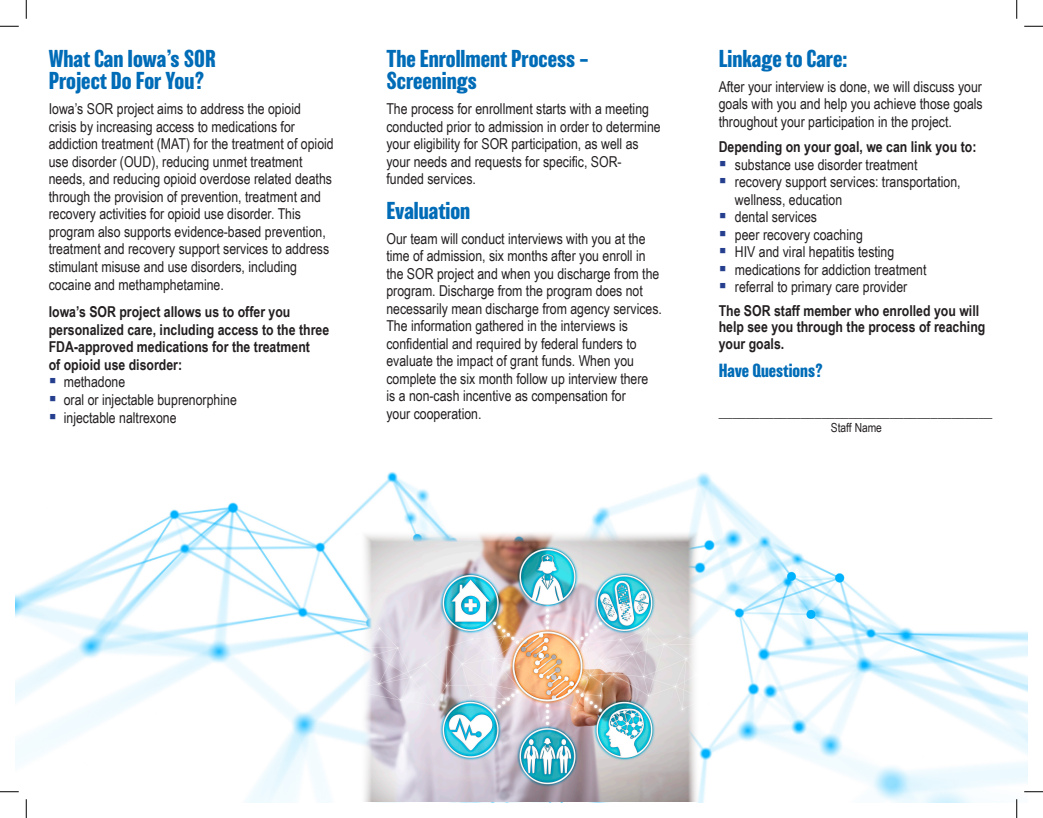
<style>
.page{position:relative;width:1043px;height:818px;background:#fff}
.page>*{position:absolute;margin:0;border:0;box-sizing:border-box;transform-origin:0 0}
.t1{font:700 22.5px/22.5px "Balboa";color:#006cb7}
.t2{font:700 17.5px "Balboa";color:#006cb7}
.t3{font:15px/17.5px "Arial Narrow";color:#231f20}
.t4{font:700 15px/17.5px "Arial Narrow";color:#231f20}
.t5{font:12.5px "Arial Narrow";color:#231f20}
.s1{color:#253f8e}
</style>
<div class="page">
<img style="left:15px;top:472px;width:1013px;height:330px">
<img style="left:361px;top:531px;width:338px;height:270px">
<svg style="left:0;top:25px;width:19px;height:2px"></svg>
<svg style="left:1024px;top:25px;width:18px;height:2px"></svg>
<svg style="left:0;top:790px;width:19px;height:2px"></svg>
<svg style="left:1024px;top:790px;width:18px;height:2px"></svg>
<svg style="left:25px;top:0;width:2px;height:19px"></svg>
<svg style="left:25px;top:799px;width:2px;height:19px"></svg>
<svg style="left:1016px;top:0;width:1px;height:19px"></svg>
<svg style="left:1015px;top:799px;width:2px;height:19px"></svg>
<p class="t1" style="left:49px;top:47px;width:168px">What Can Iowa’s SOR<br>Project Do For You?</p>
<p class="t3" style="left:49px;top:100px;width:286px">Iowa’s SOR project aims to address the opioid<br>crisis by increasing access to medications for addiction treatment (MAT) for the treatment of opioid use disorder (OUD), reducing unmet treatment needs, and reducing opioid overdose related deaths through the provision of prevention, treatment and recovery activities for opioid use disorder. This program also supports evidence-based prevention, treatment and recovery support services to address stimulant misuse and use disorders, including cocaine and methamphetamine.</p>
<p class="t4" style="left:49px;top:302px;width:282px">Iowa’s SOR project allows us to offer you personalized care, including access to the three FDA-approved medications for the treatment<br>of opioid use disorder:</p>
<p class="t3" style="left:49px;top:373px;width:78px"><span class="s1">▪</span> methadone</p>
<p class="t3" style="left:49px;top:390px;width:189px"><span class="s1">▪</span> oral or injectable buprenorphine</p>
<p class="t3" style="left:49px;top:408px;width:129px"><span class="s1">▪</span> injectable naltrexone</p>
<p class="t1" style="left:386px;top:47px;width:204px">The Enrollment Process –<br>Screenings</p>
<p class="t3" style="left:386px;top:100px;width:276px">The process for enrollment starts with a meeting conducted prior to admission in order to determine your eligibility for SOR participation, as well as your needs and requests for specific, SOR&shy;funded services.</p>
<p class="t1" style="left:386px;top:199px;width:85px">Evaluation</p>
<p class="t3" style="left:386px;top:229px;width:277px">Our team will conduct interviews with you at the time of admission, six months after you enroll in the SOR project and when you discharge from the program. Discharge from the program does not necessarily mean discharge from agency services.<br>The information gathered in the interviews is confidential and required by federal funders to evaluate the impact of grant funds. When you complete the six month follow up interview there<br>is a non-cash incentive as compensation for<br>your cooperation.</p>
<p class="t1" style="left:718px;top:47px;width:130px">Linkage to Care:</p>
<p class="t3" style="left:718px;top:77px;width:265px;text-align:justify">After your interview is done, we will discuss your goals with you and help you achieve those goals throughout your participation in the project.</p>
<p class="t4" style="left:718px;top:137px;width:259px">Depending on your goal, we can link you to:</p>
<p class="t3" style="left:718px;top:155px;width:200px"><span class="s1">▪</span> substance use disorder treatment</p>
<p class="t3" style="left:735px;top:173px;width:227px;text-indent:-16px"><span class="s1">▪</span> recovery support services: transportation, wellness, education</p>
<p class="t3" style="left:718px;top:208px;width:100px"><span class="s1">▪</span> dental services</p>
<p class="t3" style="left:718px;top:225px;width:146px"><span class="s1">▪</span> peer recovery coaching</p>
<p class="t3" style="left:718px;top:243px;width:177px"><span class="s1">▪</span> HIV and viral hepatitis testing</p>
<p class="t3" style="left:718px;top:260px;width:209px"><span class="s1">▪</span> medications for addiction treatment</p>
<p class="t3" style="left:718px;top:278px;width:190px"><span class="s1">▪</span> referral to primary care provider</p>
<p class="t4" style="left:718px;top:302px;width:268px;line-height:16.2px">The SOR staff member who enrolled you will help see you through the process of reaching your goals.</p>
<p class="t2" style="left:718px;top:361px;width:106px">Have Questions?</p>
<p class="t3" style="left:718px;top:402px;width:275px">________________________________________</p>
<p class="t5" style="left:831px;top:418px;width:53px">Staff Name</p>
</div>
